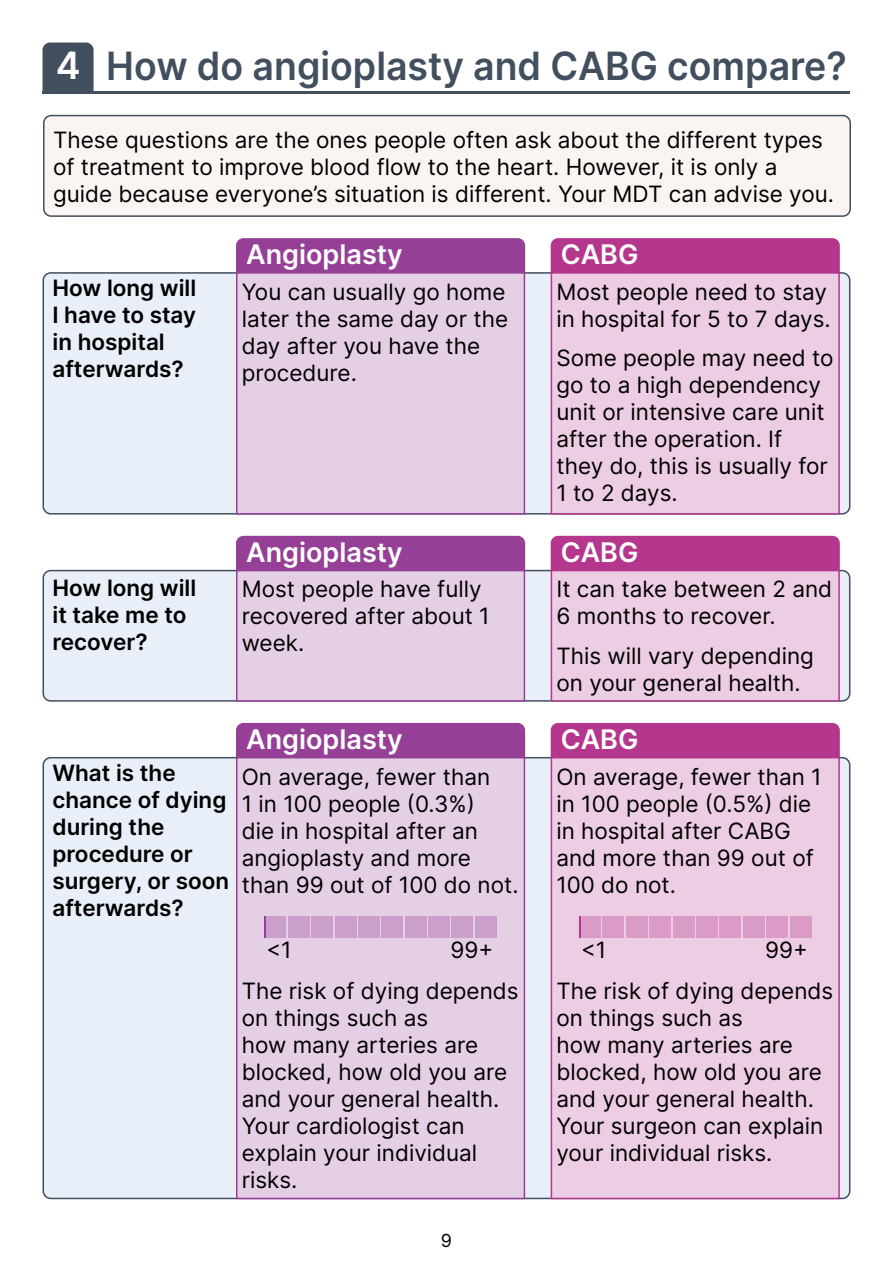
<style>
.page{position:relative;width:893px;height:1263px;background:#fff}
.page>*{position:absolute;margin:0;border:0;box-sizing:border-box;transform-origin:0 0}
.t1{font:600 39px "Inter";color:#424f5e;scale:.96 1}
.Box_number{font:600 37.5px "Inter";color:#fff}
.Subtitle{font:600 27px "Inter";color:#fff}
.Main_para{font:22.5px/27px "Inter";color:#000}
.Main_para-2{font:600 22.5px/27px "Inter";color:#000}
.t2{font:18px "Inter";color:#000}
</style>
<div class="page">
<div style="left:43px;top:43px;width:51px;height:48px;background:#424f5e"></div>
<hr style="left:43px;top:91px;width:807px;height:3px;background:#424f5e">
<div style="left:44px;top:116px;width:806px;height:100px;background:#faf5f3;border-radius:7px"></div>
<div style="left:43px;top:115px;width:808px;height:102px;border:2px solid #424f5e;border-radius:7px"></div>
<div style="left:43px;top:273px;width:807px;height:241px;background:#e8eff9;border-radius:7px"></div>
<div style="left:236px;top:238px;width:289px;height:34px;background:#953f97"></div>
<div style="left:237px;top:273px;width:287px;height:241px;background:#e5cfe5"></div>
<div style="left:236px;top:272px;width:289px;height:242px;border:2px solid #953f97"></div>
<div style="left:551px;top:238px;width:289px;height:34px;background:#b5368d"></div>
<div style="left:551px;top:273px;width:288px;height:241px;background:#eccde3"></div>
<div style="left:551px;top:272px;width:289px;height:242px;border:2px solid #b5368d"></div>
<div style="left:43px;top:571px;width:807px;height:130px;background:#e8eff9;border-radius:7px"></div>
<div style="left:236px;top:536px;width:289px;height:34px;background:#953f97"></div>
<div style="left:237px;top:571px;width:287px;height:130px;background:#e5cfe5"></div>
<div style="left:236px;top:570px;width:289px;height:132px;border:2px solid #953f97"></div>
<div style="left:551px;top:536px;width:289px;height:34px;background:#b5368d"></div>
<div style="left:551px;top:571px;width:288px;height:130px;background:#eccde3"></div>
<div style="left:551px;top:570px;width:289px;height:132px;border:2px solid #b5368d"></div>
<div style="left:43px;top:758px;width:807px;height:440px;background:#e8eff9;border-radius:7px"></div>
<div style="left:236px;top:723px;width:289px;height:34px;background:#953f97"></div>
<div style="left:237px;top:758px;width:287px;height:440px;background:#e5cfe5"></div>
<div style="left:236px;top:757px;width:289px;height:442px;border:2px solid #953f97"></div>
<div style="left:551px;top:723px;width:289px;height:34px;background:#b5368d"></div>
<div style="left:551px;top:758px;width:288px;height:440px;background:#eccde3"></div>
<div style="left:551px;top:757px;width:289px;height:442px;border:2px solid #b5368d"></div>
<div style="left:265px;top:916px;width:231px;height:22px;background:#ca9fcb"></div>
<div style="left:579px;top:916px;width:232px;height:22px;background:#da9bc6"></div>
<p class="Box_number" style="left:56px;top:38px;width:26px">4</p>
<p class="t1" style="left:106px;top:38px;width:773px">How do angioplasty and CABG compare?</p>
<p class="Main_para" style="left:53px;top:126px;width:783px">These questions are the ones people often ask about the different types of treatment to improve blood flow to the heart. However, it is only a guide because everyone’s situation is different. Your MDT can advise you.</p>
<p class="Main_para-2" style="left:53px;top:274px;width:145px">How long will<br>I have to stay in hospital afterwards?</p>
<p class="Main_para-2" style="left:53px;top:573px;width:145px">How long will it take me to recover?</p>
<p class="Main_para-2" style="left:53px;top:759px;width:178px">What is the chance of dying during the procedure or surgery, or soon afterwards?</p>
<p class="Subtitle" style="left:246px;top:235px;width:158px">Angioplasty</p>
<p class="Main_para" style="left:242px;top:278px;width:268px">You can usually go home later the same day or the day after you have the procedure.</p>
<p class="Subtitle" style="left:246px;top:532px;width:158px">Angioplasty</p>
<p class="Main_para" style="left:242px;top:575px;width:249px">Most people have fully recovered after about 1 week.</p>
<p class="Subtitle" style="left:246px;top:720px;width:158px">Angioplasty</p>
<p class="Main_para" style="left:242px;top:762px;width:278px">On average, fewer than<br>1 in 100 people (0.3%)<br>die in hospital after an angioplasty and more than 99 out of 100 do not.</p>
<p class="Subtitle" style="left:561px;top:235px;width:79px">CABG</p>
<p class="Main_para" style="left:556px;top:278px;width:276px">Most people need to stay in hospital for 5 to 7 days.</p>
<p class="Main_para" style="left:556px;top:344px;width:279px">Some people may need to go to a high dependency unit or intensive care unit after the operation. If they do, this is usually for<br>1 to 2 days.</p>
<p class="Subtitle" style="left:561px;top:532px;width:79px">CABG</p>
<p class="Main_para" style="left:556px;top:575px;width:277px">It can take between 2 and<br>6 months to recover.</p>
<p class="Main_para" style="left:556px;top:642px;width:259px">This will vary depending on your general health.</p>
<p class="Subtitle" style="left:561px;top:720px;width:79px">CABG</p>
<p class="Main_para" style="left:556px;top:762px;width:267px">On average, fewer than 1 in 100 people (0.5%) die in hospital after CABG and more than 99 out of<br>100 do not.</p>
<p class="Main_para" style="left:266px;top:936px;width:27px">&lt;1</p>
<p class="Main_para" style="left:450px;top:936px;width:44px">99+</p>
<p class="Main_para" style="left:581px;top:936px;width:27px">&lt;1</p>
<p class="Main_para" style="left:765px;top:936px;width:44px">99+</p>
<p class="Main_para" style="left:242px;top:977px;width:278px">The risk of dying depends on things such as<br>how many arteries are blocked, how old you are and your general health.<br>Your cardiologist can explain your individual risks.</p>
<p class="Main_para" style="left:556px;top:977px;width:278px">The risk of dying depends on things such as<br>how many arteries are blocked, how old you are and your general health.<br>Your surgeon can explain your individual risks.</p>
<p class="t2" style="left:441px;top:1228px;width:13px">9</p>
</div>
